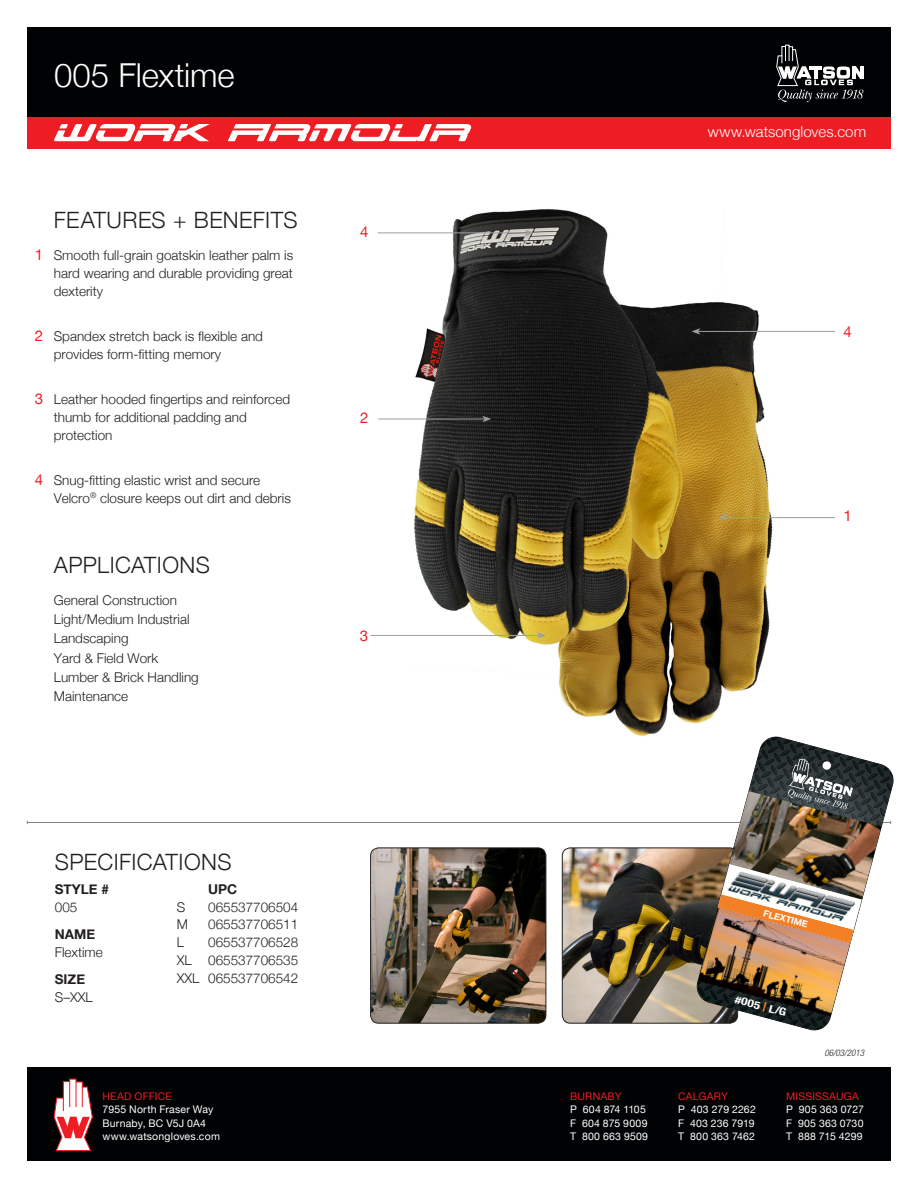
<style>
.page{position:relative;width:918px;height:1188px;background:#fff}
.page>*{position:absolute;margin:0;border:0;box-sizing:border-box;transform-origin:0 0}
.t1{font:300 33px "Helvetica Neue";letter-spacing:-.005em;color:#fff}
.Main_Heading{font:300 22.5px "Helvetica Neue";letter-spacing:.02em;color:#231f20}
.t2{font:300 15px "Helvetica Neue";letter-spacing:.005em;color:#fff}
.Glove_Numbers{font:15px "Helvetica Neue";color:#ee1d23}
.Applications{font:300 13.5px/18px "Helvetica Neue";color:#231f20}
.t3{font:700 13.5px/18px "Helvetica Neue";color:#231f20}
.t4{font:700 condensed 10.65px "Helvetica Neue LT Std";color:#fff;scale:1.25 1}
.t5{font:10.5px/13.5px "Helvetica Neue";letter-spacing:.02em;color:#fff}
.t6{font:10.5px "Helvetica Neue";letter-spacing:.02em;color:#ee1d23}
.t7{font:10.5px "Helvetica Neue";letter-spacing:-.005em;color:#fff}
.t8{font:700 9.15px "Helvetica Neue LT Std";color:#fff}
.Modifcation_Date{font:italic 300 condensed 9px "Helvetica Neue LT Std";color:#231f20}
.s1{font-weight:400;font-size:15px;color:#ee1d23}
.s2{font-weight:300}
.s3{font-weight:700}
.s4{font-size:13.2px;color:#f48026}
</style>
<div class="page">
<img style="left:409px;top:209px;width:367px;height:527px">
<div style="left:27px;top:27px;width:864px;height:93px;background:#010203"></div>
<div style="left:27px;top:117px;width:864px;height:31px;background:#ee1d23"></div>
<div style="left:27px;top:1068px;width:864px;height:93px;background:#010203"></div>
<svg style="left:53px;top:1078px;width:40px;height:73px"></svg>
<svg style="left:776px;top:45px;width:88px;height:57px"></svg>
<hr style="left:27px;top:822px;width:864px;height:1px;background:#808285">
<svg style="left:54px;top:124px;width:156px;height:17px"></svg>
<svg style="left:228px;top:124px;width:243px;height:17px"></svg>
<img style="left:371px;top:848px;width:175px;height:175px">
<div style="left:370px;top:848px;width:176px;height:175px;border:1px solid #231f20;border-radius:8px"></div>
<img style="left:562px;top:848px;width:133px;height:175px">
<div style="left:562px;top:848px;width:176px;height:175px;border:1px solid #231f20;border-radius:8px"></div>
<svg style="left:695px;top:740px;width:199px;height:291px"></svg>
<svg style="left:766px;top:737px;width:25px;height:3px"></svg>
<svg style="left:711px;top:862px;width:157px;height:83px"></svg>
<img style="left:698px;top:908px;width:152px;height:108px">
<img style="left:726px;top:869px;width:130px;height:57px">
<img style="left:729px;top:791px;width:152px;height:109px">
<svg style="left:787px;top:758px;width:66px;height:51px;background:#596060"></svg>
<hr style="left:378px;top:233px;width:149px;height:1px;background:#9d9fa2">
<svg style="left:525px;top:230px;width:9px;height:6px"></svg>
<hr style="left:698px;top:331px;width:137px;height:1px;background:#9d9fa2">
<svg style="left:692px;top:328px;width:8px;height:7px"></svg>
<hr style="left:725px;top:517px;width:110px;height:1px;background:#9d9fa2">
<svg style="left:718px;top:514px;width:9px;height:7px"></svg>
<hr style="left:378px;top:419px;width:107px;height:1px;background:#9d9fa2">
<svg style="left:482px;top:416px;width:9px;height:6px"></svg>
<hr style="left:370px;top:635px;width:169px;height:1px;background:#9d9fa2">
<svg style="left:537px;top:632px;width:9px;height:7px"></svg>
<h1 class="t1" style="left:54px;top:55px;width:182px">005 Flextime</h1>
<p class="Main_Heading" style="left:54px;top:206px;width:245px">FEATURES + BENEFITS</p>
<p class="Applications" style="left:54px;top:246px;width:241px;text-align:justify;text-indent:-19px"><span class="s1">1</span> Smooth full-grain goatskin leather palm is hard wearing and durable providing great dexterity</p>
<p class="Applications" style="left:54px;top:327px;width:211px;text-indent:-19px"><span class="s1">2</span> Spandex stretch back is flexible and provides form-fitting memory</p>
<p class="Applications" style="left:54px;top:390px;width:238px;text-indent:-19px"><span class="s1">3</span> Leather hooded fingertips and reinforced thumb for additional padding and protection</p>
<p class="Applications" style="left:54px;top:471px;width:239px;text-indent:-19px"><span class="s1">4</span> Snug-fitting elastic wrist and secure<br>Velcro<sup>®</sup> closure keeps out dirt and debris</p>
<p class="Main_Heading" style="left:54px;top:551px;width:158px">APPLICATIONS</p>
<p class="Applications" style="left:54px;top:591px;width:125px">General Construction</p>
<p class="Applications" style="left:54px;top:610px;width:137px">Light/Medium Industrial</p>
<p class="Applications" style="left:54px;top:629px;width:76px">Landscaping</p>
<p class="Applications" style="left:54px;top:649px;width:106px">Yard &amp; Field Work</p>
<p class="Applications" style="left:54px;top:668px;width:147px">Lumber &amp; Brick Handling</p>
<p class="Applications" style="left:54px;top:687px;width:76px">Maintenance</p>
<p class="Main_Heading" style="left:55px;top:848px;width:178px">SPECIFICATIONS</p>
<p class="t3" style="left:55px;top:879px;width:56px">STYLE #<br><span class="s2">005</span></p>
<p class="Applications" style="left:55px;top:924px;width:49px"><span class="s3">NAME<br></span>Flextime</p>
<p class="Applications" style="left:55px;top:969px;width:40px"><span class="s3">SIZE<br></span>S–XXL</p>
<p class="t3" style="left:208px;top:879px;width:31px">UPC</p>
<p class="Applications" style="left:177px;top:897px;width:10px">S</p>
<p class="Applications" style="left:208px;top:897px;width:92px">065537706504</p>
<p class="Applications" style="left:177px;top:915px;width:13px">M</p>
<p class="Applications" style="left:208px;top:915px;width:92px">065537706511</p>
<p class="Applications" style="left:177px;top:933px;width:9px">L</p>
<p class="Applications" style="left:177px;top:933px;width:123px;text-align:justify;text-indent:31px">065537706528<br>XL 065537706535<br>XXL 065537706542</p>
<p class="t6" style="left:103px;top:1090px;width:71px">HEAD OFFICE</p>
<p class="t5" style="left:103px;top:1102px;width:119px">7955 North Fraser Way<br>Burnaby, BC V5J 0A4 www.watsongloves.com</p>
<p class="Glove_Numbers" style="left:360px;top:222px;width:10px">4</p>
<p class="Glove_Numbers" style="left:360px;top:409px;width:10px">2</p>
<p class="Glove_Numbers" style="left:360px;top:627px;width:10px">3</p>
<p class="t2" style="left:708px;top:122px;width:160px">www.watsongloves.com</p>
<p class="Glove_Numbers" style="left:843px;top:323px;width:10px">4</p>
<p class="Glove_Numbers" style="left:843px;top:507px;width:10px">1</p>
<p class="t8" style="left:765px;top:908px;width:47px;rotate:15deg">FLEXTIME</p>
<p class="t4" style="left:737px;top:993px;width:44px;rotate:15deg">#005 <span class="s4">|</span> L/G</p>
<p class="Modifcation_Date" style="left:824px;top:1047px;width:41px">06/03/2013</p>
<p class="t6" style="left:570px;top:1090px;width:53px">BURNABY</p>
<p class="t6" style="left:678px;top:1090px;width:51px">CALGARY</p>
<p class="t6" style="left:786px;top:1090px;width:74px">MISSISSAUGA</p>
<p class="t7" style="left:570px;top:1103px;width:77px">P 604 874 1105</p>
<p class="t5" style="left:678px;top:1102px;width:79px">P 403 279 2262</p>
<p class="t5" style="left:786px;top:1102px;width:79px">P 905 363 0727</p>
<p class="t5" style="left:570px;top:1116px;width:79px">F 604 875 9009</p>
<p class="t5" style="left:678px;top:1116px;width:78px">F 403 236 7919</p>
<p class="t5" style="left:786px;top:1116px;width:79px">F 905 363 0730</p>
<p class="t5" style="left:570px;top:1129px;width:79px">T 800 663 9509</p>
<p class="t5" style="left:678px;top:1129px;width:78px">T 800 363 7462</p>
<p class="t5" style="left:786px;top:1129px;width:78px">T 888 715 4299</p>
</div>
